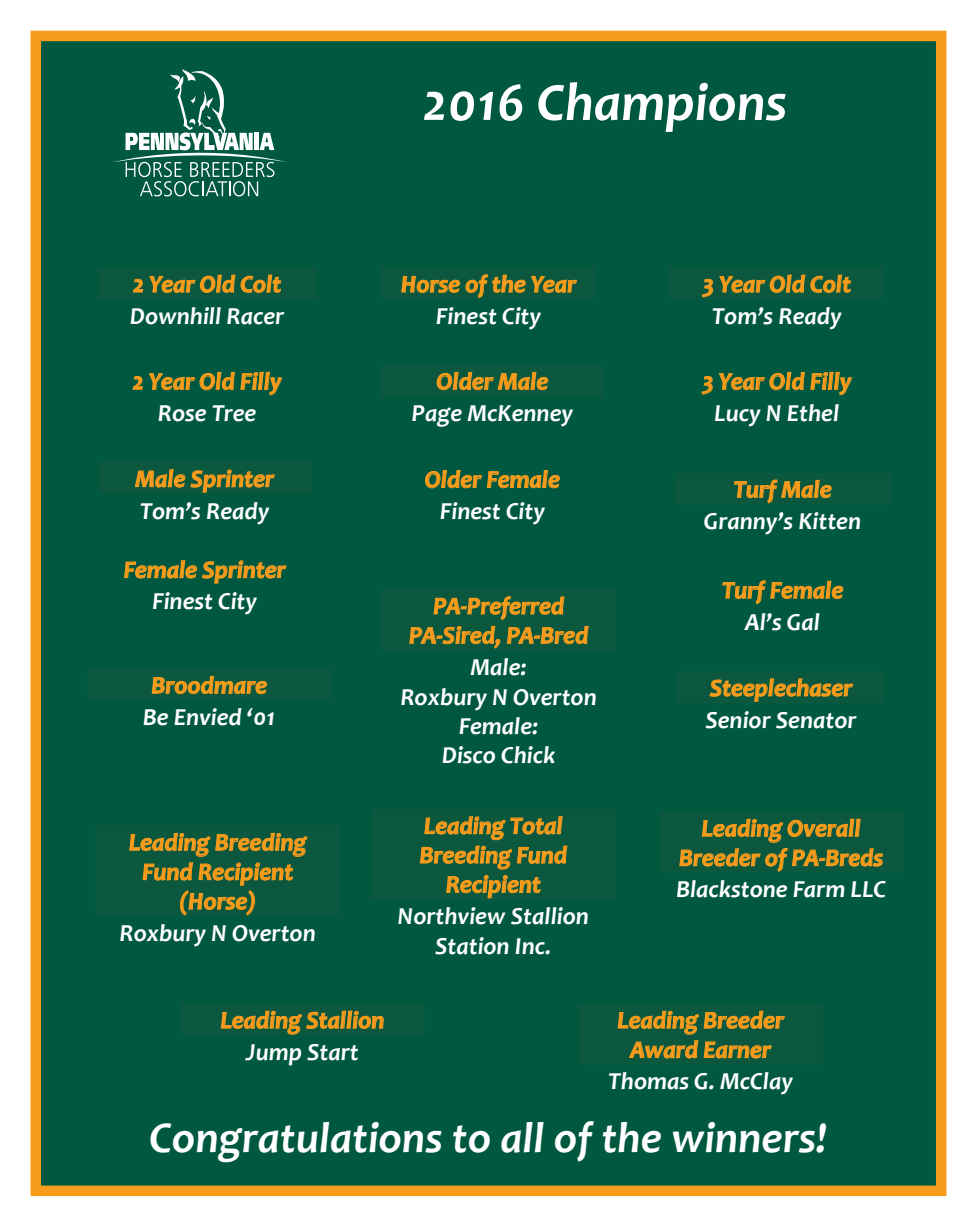
<style>
.page{position:relative;width:977px;height:1229px;background:#fff}
.page>*{position:absolute;margin:0;border:0;box-sizing:border-box;transform-origin:0 0}
.t1{font:italic 700 54.25px "Candara";color:#fff}
.t2{font:italic 700 43.75px "Candara";color:#fff}
.t3{font:italic 700 24.5px/29.4px "Candara";color:#f89c1c;text-align:center}
.t4{font:italic 700 24.5px/29.4px "Candara";color:#fff;text-align:center}
</style>
<div class="page">
<div style="left:31px;top:31px;width:915px;height:1165px;background:#005840;border:10px solid #f89c1c"></div>
<svg style="left:113px;top:69px;width:174px;height:127px"></svg>
<div style="left:98px;top:267px;width:218px;height:32px;background:#0c583e"></div>
<svg style="left:133px;top:274px;width:148px;height:19px"></svg>
<svg style="left:132px;top:376px;width:11px;height:14px"></svg>
<svg style="left:149px;top:371px;width:133px;height:24px"></svg>
<div style="left:669px;top:267px;width:215px;height:32px;background:#0c583e"></div>
<svg style="left:702px;top:278px;width:11px;height:20px"></svg>
<svg style="left:719px;top:274px;width:132px;height:19px"></svg>
<svg style="left:701px;top:371px;width:151px;height:24px"></svg>
<div style="left:381px;top:364px;width:222px;height:32px;background:#0c583e"></div>
<svg style="left:436px;top:371px;width:112px;height:19px"></svg>
<svg style="left:425px;top:469px;width:135px;height:20px"></svg>
<div style="left:674px;top:472px;width:217px;height:32px;background:#0c583e"></div>
<svg style="left:734px;top:479px;width:98px;height:25px"></svg>
<svg style="left:722px;top:580px;width:121px;height:24px"></svg>
<div style="left:98px;top:462px;width:213px;height:32px;background:#0c583e"></div>
<svg style="left:135px;top:469px;width:140px;height:24px"></svg>
<svg style="left:124px;top:560px;width:163px;height:24px"></svg>
<div style="left:677px;top:671px;width:207px;height:32px;background:#0c583e"></div>
<svg style="left:709px;top:678px;width:144px;height:24px"></svg>
<div style="left:87px;top:668px;width:244px;height:32px;background:#0c583e"></div>
<svg style="left:151px;top:675px;width:116px;height:19px"></svg>
<div style="left:381px;top:267px;width:214px;height:32px;background:#0c583e"></div>
<svg style="left:401px;top:274px;width:176px;height:24px"></svg>
<div style="left:381px;top:589px;width:234px;height:61px;background:#0c583e"></div>
<svg style="left:409px;top:596px;width:180px;height:53px"></svg>
<div style="left:95px;top:825px;width:245px;height:91px;background:#0c583e"></div>
<svg style="left:129px;top:832px;width:179px;height:84px"></svg>
<div style="left:180px;top:1003px;width:245px;height:32px;background:#0c583e"></div>
<svg style="left:220px;top:1010px;width:164px;height:25px"></svg>
<div style="left:371px;top:808px;width:244px;height:91px;background:#0c583e"></div>
<svg style="left:419px;top:816px;width:149px;height:82px"></svg>
<div style="left:658px;top:811px;width:245px;height:61px;background:#0c583e"></div>
<svg style="left:679px;top:818px;width:204px;height:54px"></svg>
<div style="left:578px;top:1003px;width:245px;height:61px;background:#0c583e"></div>
<svg style="left:617px;top:1010px;width:168px;height:48px"></svg>
<p class="t1" style="left:423px;top:69px;width:366px">2016 Champions</p>
<p class="t3" style="left:133px;top:269px;width:149px">2 Year Old Colt</p>
<p class="t4" style="left:130px;top:301px;width:156px">Downhill Racer</p>
<p class="t3" style="left:133px;top:366px;width:150px">2 Year Old Filly</p>
<p class="t4" style="left:158px;top:398px;width:100px">Rose Tree</p>
<p class="t3" style="left:135px;top:464px;width:140px">Male Sprinter</p>
<p class="t4" style="left:140px;top:496px;width:131px">Tom’s Ready</p>
<p class="t3" style="left:123px;top:555px;width:163px">Female Sprinter</p>
<p class="t4" style="left:152px;top:586px;width:107px">Finest City</p>
<p class="t3" style="left:151px;top:670px;width:117px">Broodmare</p>
<p class="t4" style="left:143px;top:702px;width:134px">Be Envied ‘01</p>
<p class="t3" style="left:129px;top:827px;width:179px">Leading Breeding<br>Fund Recipient (Horse)</p>
<p class="t4" style="left:119px;top:918px;width:198px">Roxbury N Overton</p>
<p class="t3" style="left:401px;top:269px;width:177px">Horse of the Year</p>
<p class="t4" style="left:436px;top:301px;width:107px">Finest City</p>
<p class="t3" style="left:436px;top:366px;width:113px">Older Male</p>
<p class="t4" style="left:411px;top:398px;width:163px">Page McKenney</p>
<p class="t3" style="left:425px;top:465px;width:136px">Older Female</p>
<p class="t4" style="left:440px;top:496px;width:107px">Finest City</p>
<p class="t3" style="left:433px;top:591px;width:133px">PA-Preferred</p>
<p class="t3" style="left:409px;top:620px;width:181px">PA-Sired, PA-Bred</p>
<p class="t4" style="left:470px;top:652px;width:58px">Male:</p>
<p class="t4" style="left:400px;top:682px;width:198px">Roxbury N Overton</p>
<p class="t4" style="left:459px;top:711px;width:81px">Female:</p>
<p class="t4" style="left:442px;top:740px;width:115px">Disco Chick</p>
<p class="t3" style="left:419px;top:811px;width:149px">Leading Total<br>Breeding Fund<br>Recipient</p>
<p class="t4" style="left:397px;top:901px;width:193px">Northview Stallion<br>Station Inc.</p>
<p class="t3" style="left:702px;top:269px;width:150px">3 Year Old Colt</p>
<p class="t4" style="left:712px;top:301px;width:131px">Tom’s Ready</p>
<p class="t3" style="left:702px;top:366px;width:151px">3 Year Old Filly</p>
<p class="t4" style="left:714px;top:398px;width:126px">Lucy N Ethel</p>
<p class="t3" style="left:733px;top:474px;width:99px">Turf Male</p>
<p class="t4" style="left:704px;top:506px;width:159px">Granny’s Kitten</p>
<p class="t3" style="left:722px;top:575px;width:123px">Turf Female</p>
<p class="t4" style="left:745px;top:607px;width:76px">Al’s Gal</p>
<p class="t3" style="left:709px;top:673px;width:144px">Steeplechaser</p>
<p class="t4" style="left:705px;top:705px;width:153px">Senior Senator</p>
<p class="t3" style="left:679px;top:813px;width:206px">Leading Overall<br>Breeder of PA-Breds</p>
<p class="t4" style="left:676px;top:874px;width:211px">Blackstone Farm LLC</p>
<p class="t3" style="left:220px;top:1005px;width:165px">Leading Stallion</p>
<p class="t4" style="left:246px;top:1037px;width:114px">Jump Start</p>
<p class="t3" style="left:617px;top:1005px;width:168px">Leading Breeder</p>
<p class="t3" style="left:630px;top:1034px;width:142px">Award Earner</p>
<p class="t4" style="left:608px;top:1066px;width:186px">Thomas G. McClay</p>
<p class="t2" style="left:149px;top:1111px;width:679px">Congratulations to all of the winners!</p>
</div>
